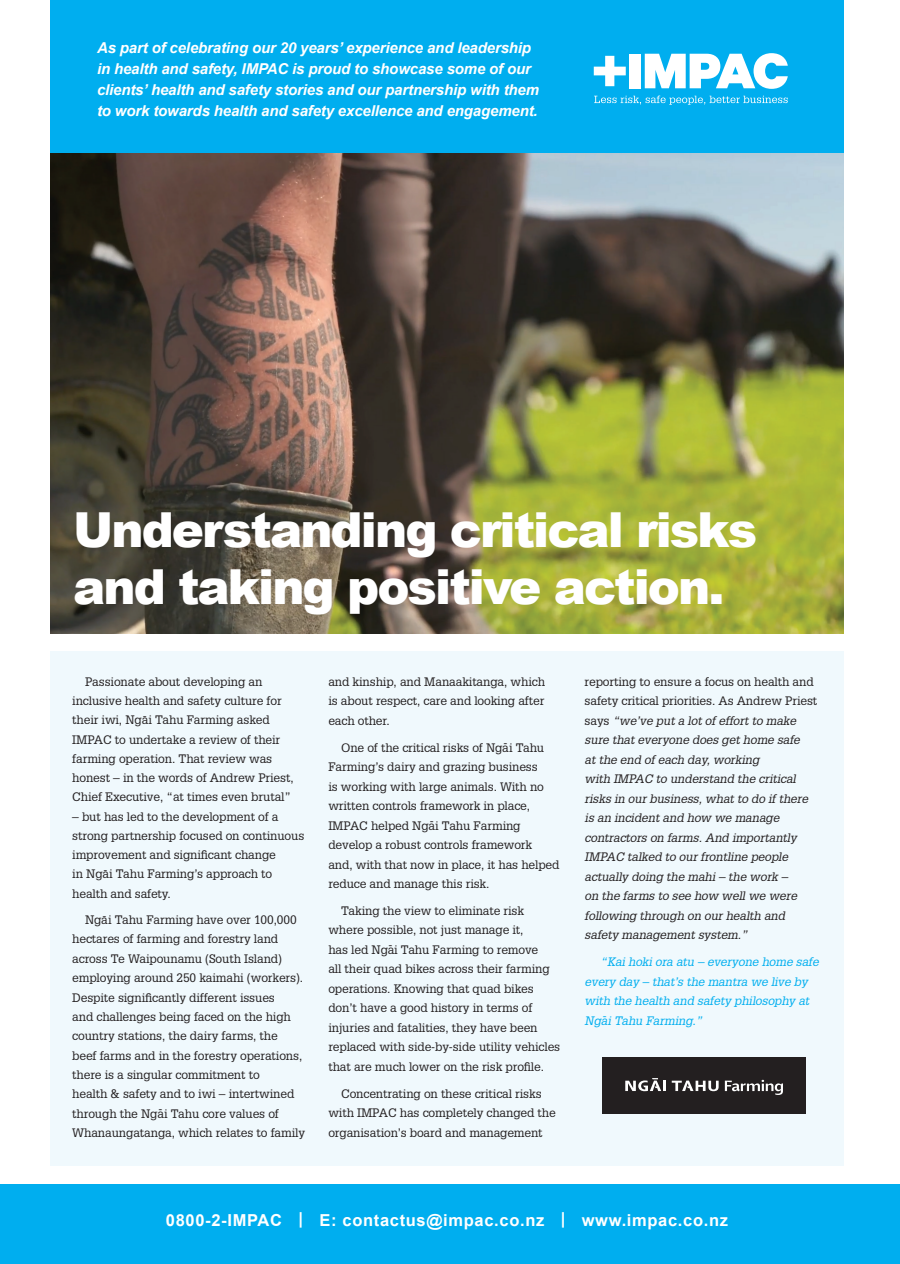
<style>
.page{position:relative;width:900px;height:1264px;background:#fff}
.page>*{position:absolute;margin:0;border:0;box-sizing:border-box;transform-origin:0 0}
.t1{font:900 48.3px/56.8px "Arial";letter-spacing:-.04em;color:#fff}
.t2{font:700 16.5px "Arial";letter-spacing:.04em;color:#fff}
.t3{font:italic 700 15px/21px "Arial";letter-spacing:-.01em;color:#fff}
.t4{font:12px/19.5px "Glypha";letter-spacing:-.01em;color:#231f20}
.t5{font:italic 12px/19.5px "Glypha";letter-spacing:-.01em;color:#231f20}
.t6{font:italic 12px/19.5px "Glypha";letter-spacing:-.01em;color:#00aeef}
.s1{font-style:normal}
</style>
<div class="page">
<div style="left:50px;top:651px;width:793px;height:515px;background:#f0f9fd"></div>
<img style="left:50px;top:152px;width:793px;height:481px">
<div style="left:50px;top:0;width:793px;height:152px;background:#00aeef"></div>
<div style="left:0;top:1184px;width:899px;height:79px;background:#00aeef"></div>
<svg style="left:593px;top:56px;width:32px;height:30px"></svg>
<div style="left:629px;top:54px;width:12px;height:34px;background:#fff"></div>
<svg style="left:644px;top:53px;width:143px;height:36px"></svg>
<svg style="left:594px;top:96px;width:193px;height:9px"></svg>
<div style="left:602px;top:1057px;width:203px;height:57px;background:#231f20"></div>
<svg style="left:625px;top:1078px;width:93px;height:13px"></svg>
<svg style="left:724px;top:1079px;width:58px;height:15px"></svg>
<p class="t3" style="left:97px;top:38px;width:443px">As part of celebrating our 20 years’ experience and leadership in health and safety, IMPAC is proud to showcase some of our clients’ health and safety stories and our partnership with them to work towards health and safety excellence and engagement.</p>
<h1 class="t1" style="left:73px;top:499px;width:685px">Understanding critical risks and taking positive action.</h1>
<p class="t4" style="left:72px;top:671px;width:223px;text-indent:13px">Passionate about developing an inclusive health and safety culture for their iwi, Ng-ai Tahu Farming asked IMPAC to undertake a review of their farming operation. That review was honest – in the words of Andrew Priest, Chief Executive, “at times even brutal”</p>
<p class="t4" style="left:72px;top:806px;width:233px">– but has led to the development of a strong partnership focused on continuous improvement and significant change<br>in Ng-ai Tahu Farming’s approach to health and safety.</p>
<p class="t4" style="left:72px;top:909px;width:234px;text-indent:13px">Ng-ai Tahu Farming have over 100,000 hectares of farming and forestry land across Te Waipounamu (South Island) employing around 250 kaimahi (workers).<br>Despite significantly different issues<br>and challenges being faced on the high country stations, the dairy farms, the beef farms and in the forestry operations, there is a singular commitment to<br>health &amp; safety and to iwi – intertwined through the Ng-ai Tahu core values of Whanaungatanga, which relates to family</p>
<p class="t4" style="left:328px;top:671px;width:218px;text-align:justify">and kinship, and Manaakitanga, which is about respect, care and looking after each other.</p>
<p class="t4" style="left:328px;top:737px;width:232px;text-indent:13px">One of the critical risks of Ng-ai Tahu Farming’s dairy and grazing business<br>is working with large animals. With no written controls framework in place, IMPAC helped Ng-ai Tahu Farming develop a robust controls framework<br>and, with that now in place, it has helped reduce and manage this risk.</p>
<p class="t4" style="left:328px;top:900px;width:233px;text-indent:13px">Taking the view to eliminate risk where possible, not just manage it,<br>has led Ng-ai Tahu Farming to remove<br>all their quad bikes across their farming operations. Knowing that quad bikes don’t have a good history in terms of injuries and fatalities, they have been replaced with side-by-side utility vehicles that are much lower on the risk profile.</p>
<p class="t4" style="left:328px;top:1083px;width:229px;text-indent:13px">Concentrating on these critical risks with IMPAC has completely changed the organisation’s board and management</p>
<p class="t5" style="left:584px;top:671px;width:234px"><span class="s1">reporting to ensure a focus on health and safety critical priorities. As Andrew Priest says</span> “we’ve put a lot of effort to make sure that everyone does get home safe<br>at the end of each day, working<br>with IMPAC to understand the critical risks in our business, what to do if there is an incident and how we manage contractors on farms. And importantly IMPAC talked to our frontline people actually doing the mahi – the work –<br>on the farms to see how well we were following through on our health and safety management system.”</p>
<p class="t6" style="left:584px;top:951px;width:236px;text-indent:16px">“Kai hoki ora atu – everyone home safe every day – that’s the mantra we live by with the health and safety philosophy at Ng-ai Tahu Farming.”</p>
<h2 class="t2" style="left:166px;top:1208px;width:563px">0800-2-IMPAC | E: contactus@impac.co.nz | www.impac.co.nz</h2>
</div>
